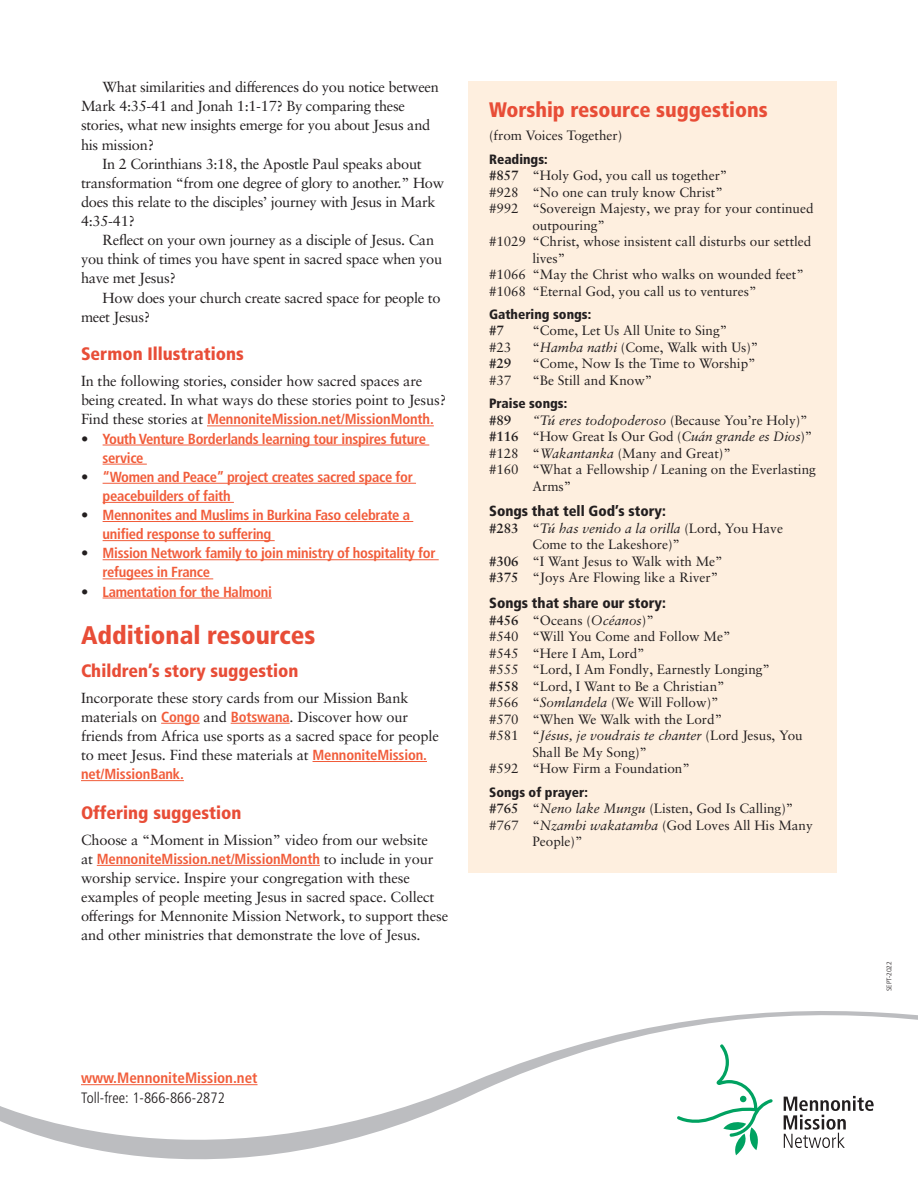
<style>
.page{position:relative;width:918px;height:1188px;background:#fff}
.page>*{position:absolute;margin:0;border:0;box-sizing:border-box;transform-origin:0 0}
.sh2{font:900 condensed 25.5px "Frutiger LT Pro";color:#e84d37}
.sh2-2{font:900 condensed 21px "Frutiger LT Pro";color:#e84d37}
.sh2-3{font:900 condensed 18px "Frutiger LT Pro";color:#e84d37}
.t1{font:700 condensed 15px "Frutiger LT Pro";color:#f15c3a}
.t2{font:300 condensed 15px "Frutiger LT Pro";color:#231f20}
.bc{font:14.7px/19.2px "Sabon LT Pro";letter-spacing:-.01em;color:#231f20}
.bc_Indent{font:14.7px/19.2px "Sabon LT Pro";letter-spacing:-.02em;color:#231f20}
.bc_Indent-2{font:700 condensed 14.7px/19.2px "Frutiger LT Pro";letter-spacing:-.02em;color:#f15c3a}
.sh3{font:900 condensed 14.7px "Frutiger LT Pro";color:#231f20}
.songList{font:13.5px/16.5px "Sabon LT Pro";color:#231f20}
.sh3-2{font:900 condensed 13.5px "Frutiger LT Pro";color:#231f20}
.bc-2{font:13.5px "Sabon LT Pro";color:#231f20}
.songList-2{font:700 13.5px "Sabon LT Pro";color:#231f20}
.t3{font:300 6.75px "Frutiger LT Pro";color:#231f20}
.s1{font-family:"Frutiger LT Pro";font-weight:700;font-stretch:condensed;color:#f15c3a}
.s2{font-family:"Sabon LT Pro";font-weight:400;font-stretch:normal;color:#231f20}
.s3{font-weight:700}
.s4{font-style:italic}
</style>
<div class="page">
<div style="left:469px;top:81px;width:368px;height:792px;background:#feefdf"></div>
<hr style="left:207px;top:426px;width:227px;height:1px;background:#f15c3a">
<hr style="left:103px;top:445px;width:326px;height:1px;background:#f15c3a">
<hr style="left:103px;top:464px;width:44px;height:1px;background:#f15c3a">
<hr style="left:103px;top:483px;width:313px;height:1px;background:#f15c3a">
<hr style="left:103px;top:502px;width:131px;height:1px;background:#f15c3a">
<hr style="left:103px;top:521px;width:310px;height:1px;background:#f15c3a">
<hr style="left:103px;top:540px;width:172px;height:1px;background:#f15c3a">
<hr style="left:103px;top:560px;width:336px;height:1px;background:#f15c3a">
<hr style="left:103px;top:579px;width:110px;height:1px;background:#f15c3a">
<hr style="left:103px;top:598px;width:169px;height:1px;background:#f15c3a">
<hr style="left:161px;top:723px;width:39px;height:1px;background:#f15c3a">
<hr style="left:231px;top:723px;width:59px;height:1px;background:#f15c3a">
<hr style="left:313px;top:761px;width:114px;height:1px;background:#f15c3a">
<hr style="left:81px;top:780px;width:103px;height:1px;background:#f15c3a">
<hr style="left:97px;top:865px;width:223px;height:1px;background:#f15c3a">
<svg style="left:0;top:1011px;width:918px;height:149px"></svg>
<hr style="left:81px;top:1084px;width:177px;height:1px;background:#f15c3a">
<svg style="left:677px;top:1044px;width:96px;height:111px"></svg>
<svg style="left:784px;top:1096px;width:90px;height:52px"></svg>
<p class="bc_Indent" style="left:81px;top:77px;width:359px;text-indent:22px">What similarities and differences do you notice between Mark 4:35-41 and Jonah 1:1-17? By comparing these stories, what new insights emerge for you about Jesus and his mission?</p>
<p class="bc_Indent" style="left:81px;top:154px;width:365px;text-indent:22px">In 2 Corinthians 3:18, the Apostle Paul speaks about transformation “from one degree of glory to another.” How does this relate to the disciples’ journey with Jesus in Mark 4:35-41?</p>
<p class="bc_Indent" style="left:81px;top:230px;width:363px;text-indent:22px">Reflect on your own journey as a disciple of Jesus. Can you think of times you have spent in sacred space when you have met Jesus?</p>
<p class="bc_Indent" style="left:81px;top:287px;width:361px;text-indent:22px">How does your church create sacred space for people to meet Jesus?</p>
<p class="sh2-3" style="left:81px;top:343px;width:164px">Sermon Illustrations</p>
<p class="bc" style="left:81px;top:371px;width:367px">In the following stories, consider how sacred spaces are being created. In what ways do these stories point to Jesus?<br>Find these stories at <span class="s1">MennoniteMission.net/MissionMonth.</span></p>
<p class="bc_Indent-2" style="left:103px;top:429px;width:325px;text-indent:-22px"><span class="s2">•</span> Youth Venture Borderlands learning tour inspires future service</p>
<p class="bc_Indent-2" style="left:103px;top:467px;width:312px;text-indent:-22px"><span class="s2">•</span> “Women and Peace” project creates sacred space for peacebuilders of faith</p>
<p class="bc_Indent-2" style="left:103px;top:505px;width:309px;text-indent:-22px"><span class="s2">•</span> Mennonites and Muslims in Burkina Faso celebrate a unified response to suffering</p>
<p class="bc_Indent-2" style="left:103px;top:544px;width:334px;text-indent:-22px"><span class="s2">•</span> Mission Network family to join ministry of hospitality for refugees in France</p>
<p class="bc_Indent-2" style="left:81px;top:582px;width:192px"><span class="s2">•</span> Lamentation for the Halmoni</p>
<p class="sh2" style="left:81px;top:620px;width:236px">Additional resources</p>
<p class="sh2-3" style="left:81px;top:660px;width:219px">Children’s story suggestion</p>
<p class="bc" style="left:81px;top:688px;width:359px">Incorporate these story cards from our Mission Bank materials on <span class="s1">Congo</span> and <span class="s1">Botswana</span>. Discover how our friends from Africa use sports as a sacred space for people to meet Jesus. Find these materials at <span class="s1">MennoniteMission. net/MissionBank.</span></p>
<p class="sh2-3" style="left:81px;top:802px;width:162px">Offering suggestion</p>
<p class="bc" style="left:81px;top:830px;width:369px">Choose a “Moment in Mission” video from our website<br>at <span class="s1">MennoniteMission.net/MissionMonth</span> to include in your worship service. Inspire your congregation with these examples of people meeting Jesus in sacred space. Collect offerings for Mennonite Mission Network, to support these and other ministries that demonstrate the love of Jesus.</p>
<p class="sh2-2" style="left:489px;top:97px;width:280px">Worship resource suggestions</p>
<p class="bc-2" style="left:489px;top:127px;width:135px">(from Voices Together)</p>
<p class="sh3-2" style="left:489px;top:151px;width:60px">Readings:</p>
<p class="songList" style="left:489px;top:167px;width:240px"><span class="s3">#857</span> “Holy God, you call us together”</p>
<p class="songList" style="left:489px;top:183px;width:235px">#928 “No one can truly know Christ”</p>
<p class="songList" style="left:532px;top:200px;width:283px;text-indent:-43px">#992 “Sovereign Majesty, we pray for your continued outpouring”</p>
<p class="songList" style="left:532px;top:233px;width:281px;text-indent:-43px">#1029 “Christ, whose insistent call disturbs our settled lives”</p>
<p class="songList" style="left:489px;top:266px;width:316px">#1066 “May the Christ who walks on wounded feet”</p>
<p class="songList" style="left:489px;top:282px;width:269px">#1068 “Eternal God, you call us to ventures”</p>
<p class="sh3-2" style="left:489px;top:306px;width:104px">Gathering songs:</p>
<p class="songList-2" style="left:489px;top:322px;width:16px">#7</p>
<p class="songList" style="left:532px;top:322px;width:196px">“Come, Let Us All Unite to Sing”</p>
<p class="songList" style="left:489px;top:338px;width:24px">#23</p>
<p class="songList" style="left:532px;top:338px;width:228px">“<span class="s4">Hamba nathi</span> (Come, Walk with Us)”</p>
<p class="songList-2" style="left:489px;top:355px;width:24px">#29</p>
<p class="songList" style="left:532px;top:355px;width:225px">“Come, Now Is the Time to Worship”</p>
<p class="songList" style="left:489px;top:371px;width:24px">#37</p>
<p class="songList" style="left:532px;top:371px;width:122px">“Be Still and Know”</p>
<p class="sh3-2" style="left:489px;top:395px;width:80px">Praise songs:</p>
<p class="songList-2" style="left:489px;top:411px;width:24px">#89</p>
<p class="songList" style="left:532px;top:411px;width:277px"><span class="s4">“Tú eres todopoderoso</span> (Because You’re Holy)”</p>
<p class="songList" style="left:489px;top:428px;width:325px"><span class="s3">#116</span> “How Great Is Our God (<span class="s4">Cuán grande es Dios</span>)”</p>
<p class="songList" style="left:489px;top:444px;width:243px">#128 “<span class="s4">Wakantanka</span> (Many and Great)”</p>
<p class="songList" style="left:532px;top:461px;width:285px;text-indent:-43px">#160 “What a Fellowship / Leaning on the Everlasting<br>Arms”</p>
<p class="sh3" style="left:489px;top:502px;width:178px">Songs that tell God’s story:</p>
<p class="songList" style="left:532px;top:520px;width:252px;text-indent:-43px"><span class="s3">#283</span> “<span class="s4">Tú has venido a la orilla</span> (Lord, You Have<br>Come to the Lakeshore)”</p>
<p class="songList" style="left:489px;top:553px;width:235px"><span class="s3">#306</span> “I Want Jesus to Walk with Me”</p>
<p class="songList" style="left:489px;top:569px;width:231px"><span class="s3">#375</span> “Joys Are Flowing like a River”</p>
<p class="sh3" style="left:489px;top:594px;width:178px">Songs that share our story:</p>
<p class="songList" style="left:489px;top:611px;width:166px"><span class="s3">#456</span> “Oceans (<span class="s4">Océanos</span>)”</p>
<p class="songList" style="left:489px;top:628px;width:243px">#540 “Will You Come and Follow Me”</p>
<p class="songList" style="left:489px;top:644px;width:157px">#545 “Here I Am, Lord”</p>
<p class="songList" style="left:489px;top:661px;width:283px">#555 “Lord, I Am Fondly, Earnestly Longing”</p>
<p class="songList" style="left:489px;top:677px;width:237px"><span class="s3">#558</span> “Lord, I Want to Be a Christian”</p>
<p class="songList" style="left:489px;top:694px;width:231px">#566 “<span class="s4">Somlandela</span> (We Will Follow)”</p>
<p class="songList" style="left:489px;top:710px;width:235px">#570 “When We Walk with the Lord”</p>
<p class="songList" style="left:532px;top:727px;width:272px;text-indent:-43px">#581 “<span class="s4">Jésus, je voudrais te chanter</span> (Lord Jesus, You<br>Shall Be My Song)”</p>
<p class="songList" style="left:489px;top:760px;width:202px">#592 “How Firm a Foundation”</p>
<p class="sh3-2" style="left:489px;top:784px;width:100px">Songs of prayer:</p>
<p class="songList" style="left:489px;top:800px;width:306px"><span class="s3">#765</span> “<span class="s4">Neno lake Mungu</span> (Listen, God Is Calling)”</p>
<p class="songList" style="left:532px;top:816px;width:282px;text-indent:-43px">#767 “<span class="s4">Nzambi wakatamba</span> (God Loves All His Many<br>People)”</p>
<p class="t1" style="left:81px;top:1069px;width:178px">www.MennoniteMission.net</p>
<p class="t2" style="left:81px;top:1089px;width:145px">Toll-free: 1-866-866-2872</p>
<p class="t3" style="left:885px;top:991px;width:31px;rotate:-90deg">SEPT-2022</p>
</div>
